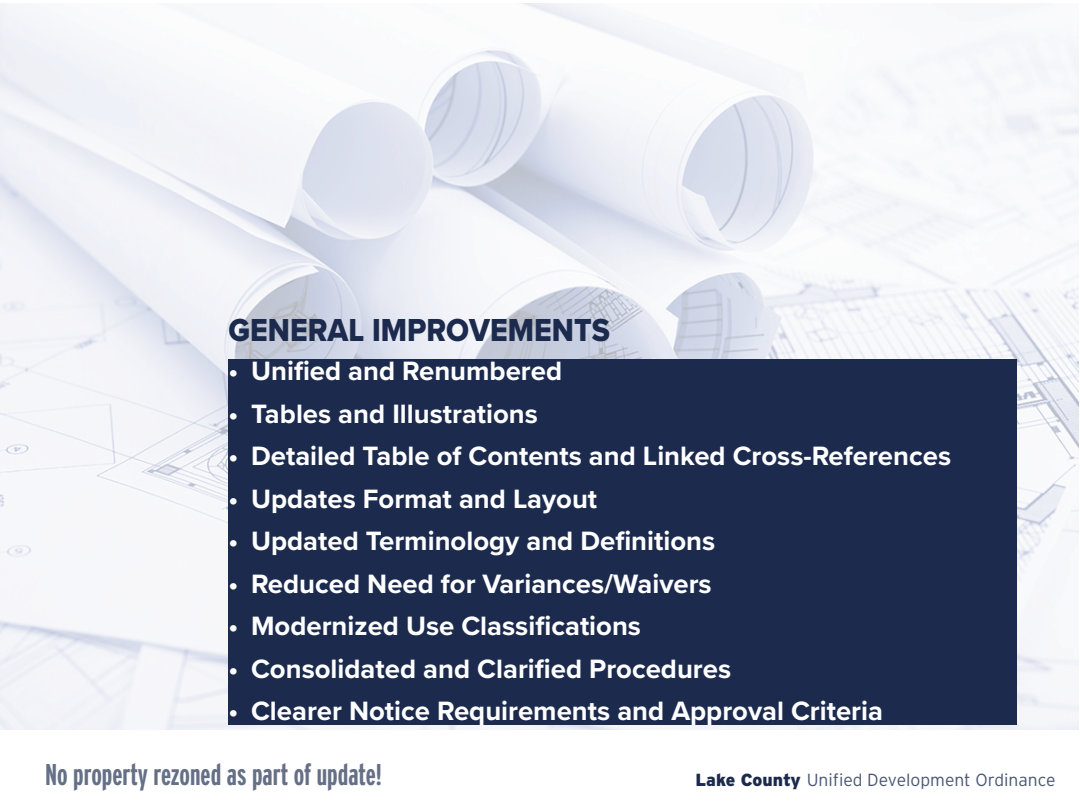
<style>
.page{position:relative;width:1080px;height:810px;background:#fff}
.page>*{position:absolute;margin:0;border:0;box-sizing:border-box;transform-origin:0 0}
.t1{font:33px "Proxima Nova Extrabld";color:#1c2b4d;scale:.91 1}
.t2{font:700 30px "Interstate Compressed";color:#656f86}
.t3{font:700 27.5px "Proxima Nova";color:#fff}
.t4{font:300 17.5px "Interstate";color:#495571}
.s1{font-weight:900;color:#1c2b4d}
</style>
<div class="page">
<img style="left:0;top:4px;width:1078px;height:725px">
<div style="left:229px;top:359px;width:788px;height:366px;background:#1c2b4d"></div>
<p class="t1" style="left:229px;top:305px;width:421px">GENERAL IMPROVEMENTS</p>
<p class="t3" style="left:229px;top:351px;width:335px">• Unified and Renumbered</p>
<p class="t3" style="left:229px;top:393px;width:311px">• Tables and Illustrations</p>
<p class="t3" style="left:229px;top:436px;width:724px">• Detailed Table of Contents and Linked Cross-References</p>
<p class="t3" style="left:229px;top:478px;width:370px">• Updates Format and Layout</p>
<p class="t3" style="left:229px;top:521px;width:488px">• Updated Terminology and Definitions</p>
<p class="t3" style="left:229px;top:563px;width:485px">• Reduced Need for Variances/Waivers</p>
<p class="t3" style="left:229px;top:606px;width:414px">• Modernized Use Classifications</p>
<p class="t3" style="left:229px;top:648px;width:504px">• Consolidated and Clarified Procedures</p>
<p class="t3" style="left:229px;top:691px;width:656px">• Clearer Notice Requirements and Approval Criteria</p>
<p class="t2" style="left:45px;top:758px;width:338px">No property rezoned as part of update!</p>
<p class="t4" style="left:696px;top:770px;width:362px"><span class="s1">Lake County</span> Unified Development Ordinance</p>
</div>
